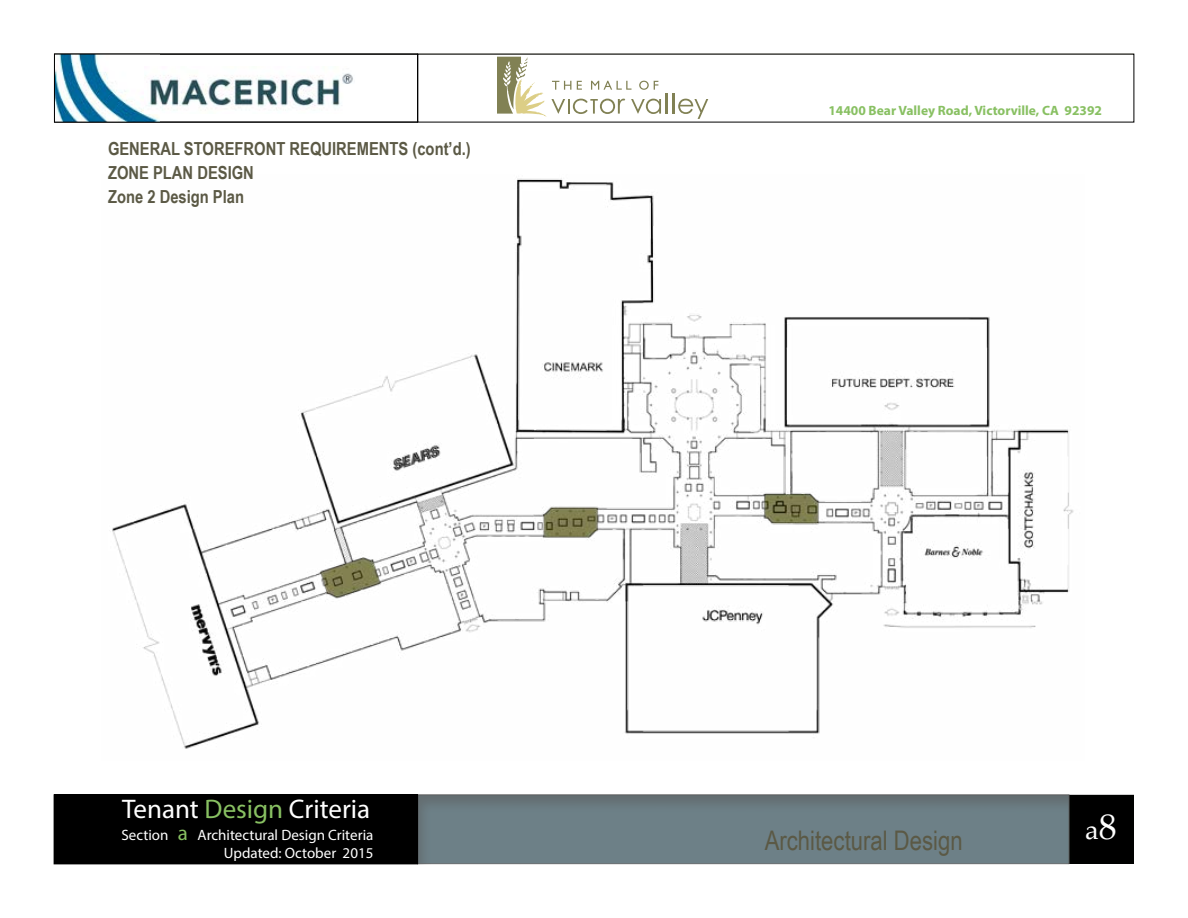
<style>
.page{position:relative;width:1188px;height:918px;background:#fff}
.page>*{position:absolute;margin:0;border:0;box-sizing:border-box;transform-origin:0 0}
.t1{font:27px "Myriad Pro";color:#fff}
.t2{font:27px "Arial Narrow";color:#5b5945}
.t3{font:27px "Palatino Linotype";color:#fff}
.t4{font:700 18px "Arial Narrow";color:#5b5945}
.t5{font:15px/18px "Myriad Pro";color:#fff;text-align:right}
.t6{font:700 13.5px "Myriad Pro";color:#88c062}
.s1{color:#88c062}
.s2{font-size:21px;color:#88c062}
.s3{font-size:36px}
</style>
<div class="page">
<div style="left:405px;top:784px;width:676px;height:81px;background:#000;opacity:.5"></div>
<div style="left:54px;top:795px;width:364px;height:69px;background:#000"></div>
<div style="left:1069px;top:795px;width:65px;height:69px;background:#000"></div>
<hr style="left:54px;top:53px;width:1080px;height:2px;background:#d6d6cc">
<img style="left:56px;top:56px;width:103px;height:64px">
<img style="left:144px;top:66px;width:209px;height:48px">
<div style="left:54px;top:54px;width:364px;height:68px;border:1px solid #000"></div>
<hr style="left:666px;top:93px;width:2px;height:21px;background:#818154">
<hr style="left:673px;top:93px;width:2px;height:21px;background:#818154">
<svg style="left:678px;top:99px;width:30px;height:20px"></svg>
<svg style="left:498px;top:57px;width:163px;height:60px"></svg>
<img style="left:112px;top:178px;width:962px;height:571px">
<p class="t4" style="left:108px;top:135px;width:364px">GENERAL STOREFRONT REQUIREMENTS (cont’d.)</p>
<p class="t4" style="left:108px;top:159px;width:147px">ZONE PLAN DESIGN</p>
<p class="t4" style="left:108px;top:183px;width:138px">Zone 2 Design Plan</p>
<h1 class="t1" style="left:122px;top:792px;width:250px">Tenant <span class="s1">Design</span> Criteria</h1>
<p class="t5" style="left:121px;top:825px;width:253px">Section <span class="s2">a</span> Architectural Design Criteria<br>Updated: October 2015</p>
<p class="t6" style="left:828px;top:102px;width:275px">14400 Bear Valley Road, Victorville, CA 92392</p>
<h1 class="t2" style="left:765px;top:821px;width:200px">Architectural Design</h1>
<h1 class="t3" style="left:1085px;top:811px;width:33px">a<span class="s3">8</span></h1>
</div>
